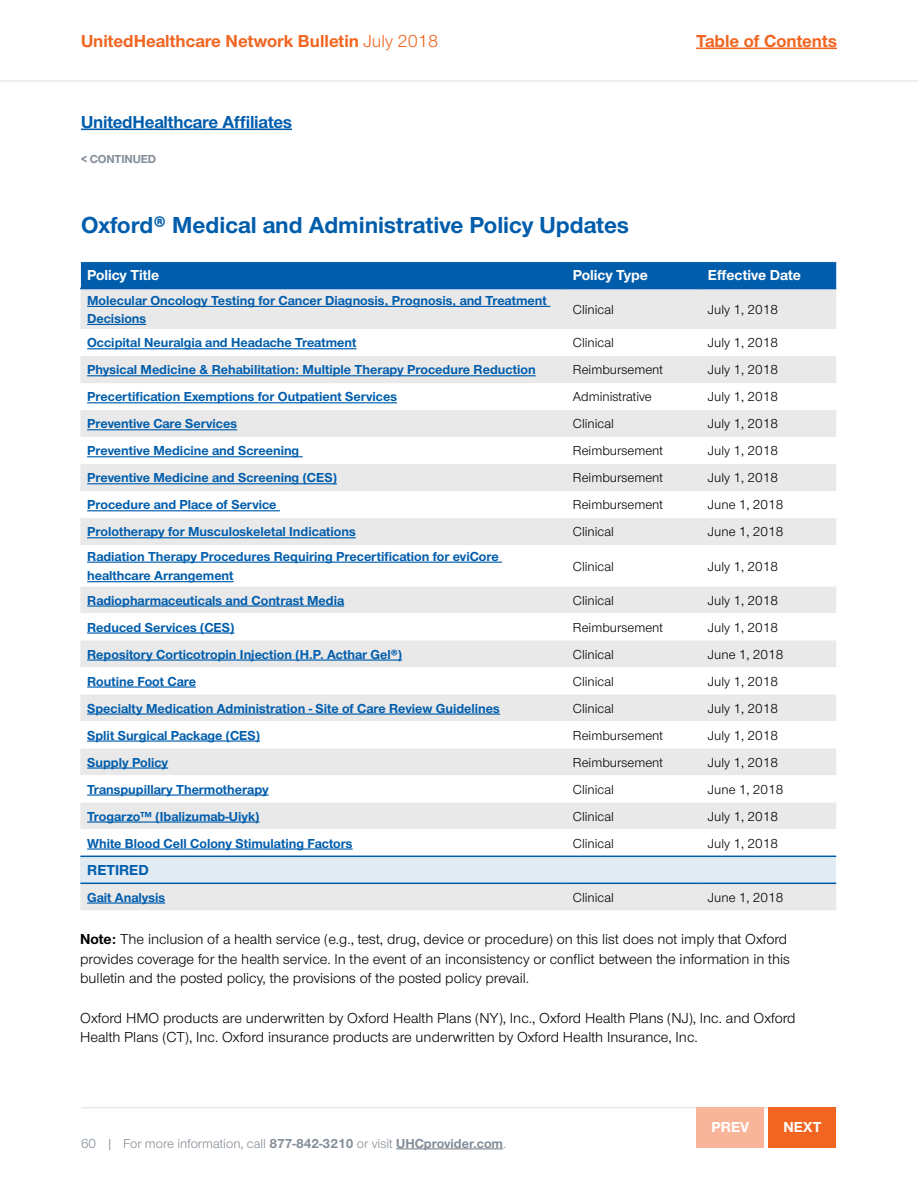
<style>
.page{position:relative;width:918px;height:1188px;background:#fff}
.page>*{position:absolute;margin:0;border:0;box-sizing:border-box;transform-origin:0 0}
.t1{font:700 24px "UHC Sans";color:#005dac}
.t2{font:700 18px "UHC Sans";color:#f16521}
.t3{font:700 18px "UHC Sans";letter-spacing:-.01em;color:#005dac}
.t4{font:15px/19.5px "UHC Sans";color:#000}
.t5{font:700 15px "UHC Sans";letter-spacing:-.005em;color:#fff}
.t6{font:700 15px "UHC Sans";letter-spacing:-.01em;color:#005dac}
.t7{font:700 13.5px/18px "UHC Sans";color:#005dac}
.t8{font:13.5px "UHC Sans";color:#000}
.t9{font:13.5px "UHC Sans";color:#838d97}
.t10{font:700 12px "UHC Sans";letter-spacing:-.01em;color:#838d97}
.s1{font-weight:400}
.s2{font-weight:700}
</style>
<div class="page">
<hr style="left:696px;top:48px;width:141px;height:1px;background:#f16521">
<hr style="left:0;top:80px;width:918px;height:2px;background:#e9e9ea">
<hr style="left:396px;top:1148px;width:107px;height:1px;background:#838d97">
<hr style="left:81px;top:1107px;width:756px;height:1px;background:#e9e9ea">
<div style="left:80px;top:289px;width:756px;height:621px;background:#e9e9ea"></div>
<svg style="left:80px;top:329px;width:756px;height:527px"></svg>
<div style="left:80px;top:856px;width:756px;height:27px;background:#e1ebf4"></div>
<hr style="left:80px;top:883px;width:486px;height:1px;background:#005dac">
<hr style="left:566px;top:883px;width:135px;height:1px;background:#005dac">
<hr style="left:701px;top:883px;width:135px;height:1px;background:#005dac">
<div style="left:80px;top:262px;width:756px;height:26px;background:#005dac"></div>
<hr style="left:80px;top:288px;width:486px;height:1px;background:#005dac">
<hr style="left:566px;top:288px;width:135px;height:1px;background:#005dac">
<hr style="left:701px;top:288px;width:135px;height:1px;background:#005dac">
<hr style="left:80px;top:856px;width:486px;height:1px;background:#005dac">
<hr style="left:566px;top:856px;width:135px;height:1px;background:#005dac">
<hr style="left:701px;top:856px;width:135px;height:1px;background:#005dac">
<hr style="left:87px;top:306px;width:463px;height:1px;background:#005dac">
<hr style="left:87px;top:324px;width:59px;height:1px;background:#005dac">
<hr style="left:87px;top:348px;width:270px;height:1px;background:#005dac">
<hr style="left:87px;top:375px;width:449px;height:1px;background:#005dac">
<hr style="left:87px;top:402px;width:310px;height:1px;background:#005dac">
<hr style="left:87px;top:429px;width:150px;height:1px;background:#005dac">
<hr style="left:87px;top:456px;width:216px;height:1px;background:#005dac">
<hr style="left:87px;top:483px;width:250px;height:1px;background:#005dac">
<hr style="left:87px;top:510px;width:193px;height:1px;background:#005dac">
<hr style="left:87px;top:537px;width:269px;height:1px;background:#005dac">
<hr style="left:87px;top:562px;width:415px;height:1px;background:#005dac">
<hr style="left:87px;top:581px;width:147px;height:1px;background:#005dac">
<hr style="left:87px;top:605px;width:257px;height:2px;background:#005dac">
<hr style="left:87px;top:632px;width:147px;height:2px;background:#005dac">
<hr style="left:87px;top:659px;width:315px;height:2px;background:#005dac">
<hr style="left:87px;top:686px;width:109px;height:2px;background:#005dac">
<hr style="left:87px;top:713px;width:413px;height:2px;background:#005dac">
<hr style="left:87px;top:740px;width:173px;height:2px;background:#005dac">
<hr style="left:87px;top:767px;width:81px;height:2px;background:#005dac">
<hr style="left:87px;top:794px;width:182px;height:2px;background:#005dac">
<hr style="left:87px;top:821px;width:172px;height:2px;background:#005dac">
<hr style="left:87px;top:848px;width:266px;height:2px;background:#005dac">
<hr style="left:87px;top:902px;width:78px;height:2px;background:#005dac">
<hr style="left:81px;top:129px;width:211px;height:1px;background:#005dac">
<div style="left:769px;top:1107px;width:67px;height:40px;background:#f16521"></div>
<div style="left:697px;top:1107px;width:67px;height:40px;background:#f9b59a"></div>
<h2 class="t2" style="left:81px;top:34px;width:359px">UnitedHealthcare Network Bulletin <span class="s1">July 2018</span></h2>
<h2 class="t2" style="left:696px;top:34px;width:142px">Table of Contents</h2>
<h2 class="t3" style="left:81px;top:115px;width:212px">UnitedHealthcare Affiliates</h2>
<p class="t10" style="left:81px;top:155px;width:77px">&lt; CONTINUED</p>
<h1 class="t1" style="left:81px;top:216px;width:550px">Oxford® Medical and Administrative Policy Updates</h1>
<p class="t5" style="left:87px;top:270px;width:74px">Policy Title</p>
<p class="t5" style="left:573px;top:270px;width:76px">Policy Type</p>
<p class="t5" style="left:708px;top:270px;width:95px">Effective Date</p>
<p class="t7" style="left:87px;top:293px;width:461px">Molecular Oncology Testing for Cancer Diagnosis, Prognosis, and Treatment<br>Decisions</p>
<p class="t8" style="left:573px;top:305px;width:42px">Clinical</p>
<p class="t8" style="left:708px;top:305px;width:71px">July 1, 2018</p>
<p class="t7" style="left:87px;top:335px;width:271px">Occipital Neuralgia and Headache Treatment</p>
<p class="t8" style="left:573px;top:338px;width:42px">Clinical</p>
<p class="t8" style="left:708px;top:338px;width:71px">July 1, 2018</p>
<p class="t7" style="left:87px;top:362px;width:450px">Physical Medicine &amp; Rehabilitation: Multiple Therapy Procedure Reduction</p>
<p class="t8" style="left:573px;top:365px;width:92px">Reimbursement</p>
<p class="t8" style="left:708px;top:365px;width:71px">July 1, 2018</p>
<p class="t7" style="left:87px;top:389px;width:311px">Precertification Exemptions for Outpatient Services</p>
<p class="t8" style="left:573px;top:392px;width:80px">Administrative</p>
<p class="t8" style="left:708px;top:392px;width:71px">July 1, 2018</p>
<p class="t7" style="left:87px;top:416px;width:152px">Preventive Care Services</p>
<p class="t8" style="left:573px;top:419px;width:42px">Clinical</p>
<p class="t8" style="left:708px;top:419px;width:71px">July 1, 2018</p>
<p class="t7" style="left:87px;top:443px;width:214px">Preventive Medicine and Screening</p>
<p class="t8" style="left:573px;top:446px;width:92px">Reimbursement</p>
<p class="t8" style="left:708px;top:446px;width:71px">July 1, 2018</p>
<p class="t7" style="left:87px;top:470px;width:251px">Preventive Medicine and Screening (CES)</p>
<p class="t8" style="left:573px;top:473px;width:92px">Reimbursement</p>
<p class="t8" style="left:708px;top:473px;width:71px">July 1, 2018</p>
<p class="t7" style="left:87px;top:497px;width:191px">Procedure and Place of Service</p>
<p class="t8" style="left:573px;top:500px;width:92px">Reimbursement</p>
<p class="t8" style="left:708px;top:500px;width:77px">June 1, 2018</p>
<p class="t7" style="left:87px;top:524px;width:270px">Prolotherapy for Musculoskeletal Indications</p>
<p class="t8" style="left:573px;top:527px;width:42px">Clinical</p>
<p class="t8" style="left:708px;top:527px;width:77px">June 1, 2018</p>
<p class="t7" style="left:87px;top:548px;width:413px;line-height:19.5px">Radiation Therapy Procedures Requiring Precertification for eviCore healthcare Arrangement</p>
<p class="t8" style="left:573px;top:561px;width:42px">Clinical</p>
<p class="t8" style="left:708px;top:561px;width:71px">July 1, 2018</p>
<p class="t7" style="left:87px;top:592px;width:259px">Radiopharmaceuticals and Contrast Media</p>
<p class="t8" style="left:573px;top:595px;width:42px">Clinical</p>
<p class="t8" style="left:708px;top:595px;width:71px">July 1, 2018</p>
<p class="t7" style="left:87px;top:619px;width:149px">Reduced Services (CES)</p>
<p class="t8" style="left:573px;top:622px;width:92px">Reimbursement</p>
<p class="t8" style="left:708px;top:622px;width:71px">July 1, 2018</p>
<p class="t7" style="left:87px;top:646px;width:316px">Repository Corticotropin Injection (H.P. Acthar Gel®)</p>
<p class="t8" style="left:573px;top:649px;width:42px">Clinical</p>
<p class="t8" style="left:708px;top:649px;width:77px">June 1, 2018</p>
<p class="t7" style="left:87px;top:673px;width:110px">Routine Foot Care</p>
<p class="t8" style="left:573px;top:676px;width:42px">Clinical</p>
<p class="t8" style="left:708px;top:676px;width:71px">July 1, 2018</p>
<p class="t7" style="left:87px;top:700px;width:414px">Specialty Medication Administration - Site of Care Review Guidelines</p>
<p class="t8" style="left:573px;top:703px;width:42px">Clinical</p>
<p class="t8" style="left:708px;top:703px;width:71px">July 1, 2018</p>
<p class="t7" style="left:87px;top:727px;width:174px">Split Surgical Package (CES)</p>
<p class="t8" style="left:573px;top:730px;width:92px">Reimbursement</p>
<p class="t8" style="left:708px;top:730px;width:71px">July 1, 2018</p>
<p class="t7" style="left:87px;top:754px;width:83px">Supply Policy</p>
<p class="t8" style="left:573px;top:757px;width:92px">Reimbursement</p>
<p class="t8" style="left:708px;top:757px;width:71px">July 1, 2018</p>
<p class="t7" style="left:87px;top:781px;width:183px">Transpupillary Thermotherapy</p>
<p class="t8" style="left:573px;top:784px;width:42px">Clinical</p>
<p class="t8" style="left:708px;top:784px;width:77px">June 1, 2018</p>
<p class="t7" style="left:87px;top:808px;width:174px">Trogarzo™ (Ibalizumab-Uiyk)</p>
<p class="t8" style="left:573px;top:811px;width:42px">Clinical</p>
<p class="t8" style="left:708px;top:811px;width:71px">July 1, 2018</p>
<p class="t7" style="left:87px;top:835px;width:267px">White Blood Cell Colony Stimulating Factors</p>
<p class="t8" style="left:573px;top:838px;width:42px">Clinical</p>
<p class="t8" style="left:708px;top:838px;width:71px">July 1, 2018</p>
<p class="t6" style="left:87px;top:865px;width:63px">RETIRED</p>
<p class="t7" style="left:87px;top:889px;width:80px">Gait Analysis</p>
<p class="t8" style="left:573px;top:892px;width:42px">Clinical</p>
<p class="t8" style="left:708px;top:892px;width:77px">June 1, 2018</p>
<p class="t4" style="left:80px;top:931px;width:711px"><span class="s2">Note:</span> The inclusion of a health service (e.g., test, drug, device or procedure) on this list does not imply that Oxford provides coverage for the health service. In the event of an inconsistency or conflict between the information in this bulletin and the posted policy, the provisions of the posted policy prevail.</p>
<p class="t4" style="left:80px;top:1009px;width:717px">Oxford HMO products are underwritten by Oxford Health Plans (NY), Inc., Oxford Health Plans (NJ), Inc. and Oxford<br>Health Plans (CT), Inc. Oxford insurance products are underwritten by Oxford Health Insurance, Inc.</p>
<p class="t9" style="left:81px;top:1138px;width:427px">60 | For more information, call <span class="s2">877-842-3210</span> or visit <span class="s2">UHCprovider.com</span>.</p>
<p class="t5" style="left:712px;top:1122px;width:39px">PREV</p>
<p class="t5" style="left:783px;top:1122px;width:40px">NEXT</p>
</div>
